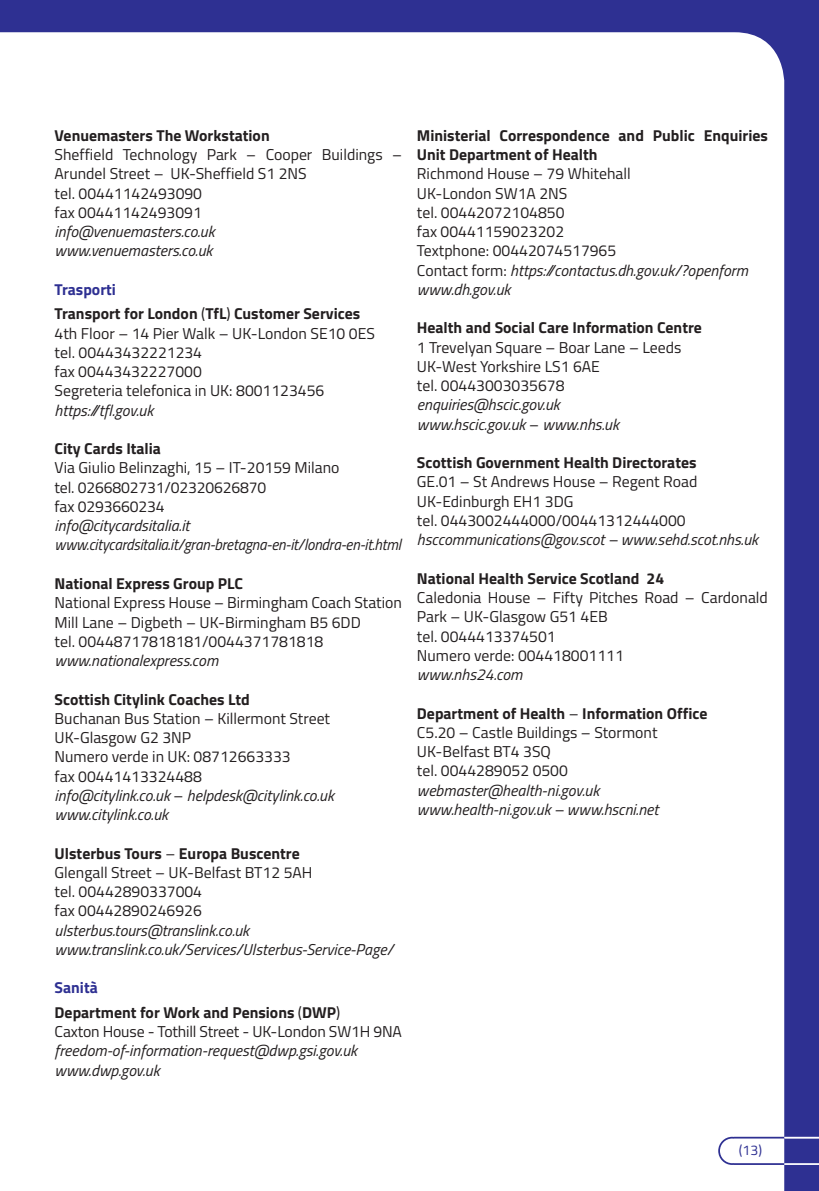
<style>
.page{position:relative;width:819px;height:1191px;background:#2e3092}
.page>*{position:absolute;margin:0;border:0;box-sizing:border-box;transform-origin:0 0}
.tel{font:15.75px/19.2px "Titillium";color:#231f20}
.tel-2{font:italic 15.75px "Titillium";color:#231f20}
.tel-3{font:700 15.75px/19.2px "Titillium";color:#231f20}
.HTML_Address{font:15.75px "Titillium";color:#231f20}
.HTML_Address-2{font:italic 15.75px "Titillium";color:#231f20}
.Heading_6{font:15.75px "Titillium";color:#231f20}
.HTML_Address-3{font:700 15.75px "Titillium";color:#231f20}
.tel-4{font:italic 15.75px "Titillium";color:#231f20;scale:.95 1}
.Heading_6-2{font:italic 15.75px "Titillium";color:#231f20}
.Heading_6-3{font:700 15.75px "Titillium";color:#231f20}
.t1{font:700 15.75px "Titillium";color:#2e3092}
.t2{font:14px "Titillium";color:#2e3092}
.s1{font-weight:400}
.s2{font-style:normal}
</style>
<div class="page">
<div style="left:0;top:32px;width:784px;height:1159px;background:#fff"></div>
<svg style="left:717px;top:1135px;width:102px;height:30px"></svg>
<hr style="left:784px;top:1136px;width:35px;height:2px;background:#fff">
<hr style="left:784px;top:1163px;width:35px;height:2px;background:#fff">
<p class="tel-3" style="left:55px;top:125px;width:217px">Venuemasters The Workstation</p>
<p class="tel" style="left:55px;top:144px;width:349px">Sheffield Technology Park – Cooper Buildings –<br>Arundel Street – UK-Sheffield S1 2NS</p>
<p class="tel" style="left:55px;top:183px;width:149px">tel. 00441142493090</p>
<p class="tel" style="left:55px;top:202px;width:149px">fax 00441142493091</p>
<p class="tel-2" style="left:55px;top:220px;width:162px">info@venuemasters.co.uk</p>
<p class="tel-2" style="left:55px;top:239px;width:159px">www.venuemasters.co.uk</p>
<p class="t1" style="left:55px;top:277px;width:63px">Trasporti</p>
<p class="tel-3" style="left:55px;top:303px;width:307px">Transport for London <span class="s1">(</span>TfL<span class="s1">)</span> Customer Services</p>
<p class="tel" style="left:55px;top:323px;width:322px">4th Floor – 14 Pier Walk – UK-London SE10 0ES</p>
<p class="tel" style="left:55px;top:342px;width:149px">tel. 00443432221234</p>
<p class="tel" style="left:55px;top:361px;width:149px">fax 00443432227000</p>
<p class="tel" style="left:55px;top:380px;width:271px">Segreteria telefonica in UK: 8001123456</p>
<p class="tel-2" style="left:55px;top:398px;width:100px">https://tfl.gov.uk</p>
<p class="tel-3" style="left:55px;top:438px;width:108px">City Cards Italia</p>
<p class="tel" style="left:55px;top:457px;width:286px">Via Giulio Belinzaghi, 15 – IT-20159 Milano</p>
<p class="tel" style="left:55px;top:477px;width:213px">tel. 0266802731/02320626870</p>
<p class="tel" style="left:55px;top:496px;width:111px">fax 0293660234</p>
<p class="tel-2" style="left:55px;top:514px;width:136px">info@citycardsitalia.it</p>
<p class="tel-4" style="left:55px;top:533px;width:366px">www.citycardsitalia.it/gran-bretagna-en-it/londra-en-it.html</p>
<p class="tel-3" style="left:55px;top:573px;width:190px">National Express Group PLC</p>
<p class="tel" style="left:55px;top:592px;width:349px">National Express House – Birmingham Coach Station</p>
<p class="tel" style="left:55px;top:611px;width:308px">Mill Lane – Digbeth – UK-Birmingham B5 6DD</p>
<p class="tel" style="left:55px;top:631px;width:270px">tel. 00448717818181/0044371781818</p>
<p class="tel-2" style="left:55px;top:649px;width:165px">www.nationalexpress.com</p>
<p class="tel-3" style="left:55px;top:688px;width:197px">Scottish Citylink Coaches Ltd</p>
<p class="tel" style="left:55px;top:708px;width:277px">Buchanan Bus Station – Killermont Street</p>
<p class="tel" style="left:55px;top:727px;width:138px">UK-Glasgow G2 3NP</p>
<p class="tel" style="left:55px;top:746px;width:237px">Numero verde in UK: 08712663333</p>
<p class="tel" style="left:55px;top:765px;width:149px">fax 00441413324488</p>
<p class="tel-2" style="left:55px;top:783px;width:281px">info@citylink.co.uk <span class="s2">–</span> helpdesk@citylink.co.uk</p>
<p class="tel-2" style="left:55px;top:803px;width:115px">www.citylink.co.uk</p>
<p class="tel-3" style="left:55px;top:842px;width:247px">Ulsterbus Tours <span class="s1">–</span> Europa Buscentre</p>
<p class="tel" style="left:55px;top:862px;width:259px">Glengall Street – UK-Belfast BT12 5AH</p>
<p class="tel" style="left:55px;top:881px;width:149px">tel. 00442890337004</p>
<p class="tel" style="left:55px;top:900px;width:149px">fax 00442890246926</p>
<p class="tel-2" style="left:55px;top:918px;width:196px">ulsterbus.tours@translink.co.uk</p>
<p class="tel-2" style="left:55px;top:937px;width:340px">www.translink.co.uk/Services/Ulsterbus-Service-Page/</p>
<p class="t1" style="left:55px;top:975px;width:45px">Sanità</p>
<p class="tel-3" style="left:55px;top:1002px;width:287px">Department for Work and Pensions <span class="s1">(</span>DWP<span class="s1">)</span></p>
<p class="tel" style="left:55px;top:1021px;width:349px">Caxton House - Tothill Street - UK-London SW1H 9NA</p>
<p class="tel-2" style="left:55px;top:1039px;width:304px">freedom-of-information-request@dwp.gsi.gov.uk</p>
<p class="tel-2" style="left:55px;top:1058px;width:107px">www.dwp.gov.uk</p>
<p class="tel-3" style="left:417px;top:125px;width:352px">Ministerial Correspondence and Public Enquiries<br>Unit Department of Health</p>
<p class="tel" style="left:417px;top:163px;width:215px">Richmond House – 79 Whitehall</p>
<p class="tel" style="left:417px;top:183px;width:152px">UK-London SW1A 2NS</p>
<p class="tel" style="left:417px;top:202px;width:149px">tel. 00442072104850</p>
<p class="tel" style="left:417px;top:221px;width:149px">fax 00441159023202</p>
<p class="tel" style="left:417px;top:240px;width:201px">Textphone: 00442074517965</p>
<p class="tel-2" style="left:417px;top:258px;width:332px"><span class="s2">Contact form:</span> https://contactus.dh.gov.uk/?openform</p>
<p class="tel-2" style="left:417px;top:278px;width:95px">www.dh.gov.uk</p>
<p class="HTML_Address-3" style="left:417px;top:316px;width:286px">Health and Social Care Information Centre</p>
<p class="HTML_Address" style="left:417px;top:335px;width:266px">1 Trevelyan Square – Boar Lane – Leeds</p>
<p class="HTML_Address" style="left:417px;top:355px;width:184px">UK-West Yorkshire LS1 6AE</p>
<p class="HTML_Address" style="left:417px;top:374px;width:149px">tel. 00443003035678</p>
<p class="HTML_Address-2" style="left:417px;top:393px;width:144px">enquiries@hscic.gov.uk</p>
<p class="HTML_Address-2" style="left:417px;top:412px;width:203px">www.hscic.gov.uk <span class="s2">–</span> www.nhs.uk</p>
<p class="Heading_6-3" style="left:417px;top:450px;width:281px">Scottish Government Health Directorates</p>
<p class="Heading_6" style="left:417px;top:470px;width:282px">GE.01 – St Andrews House – Regent Road</p>
<p class="Heading_6" style="left:417px;top:489px;width:158px">UK-Edinburgh EH1 3DG</p>
<p class="Heading_6" style="left:417px;top:509px;width:270px">tel. 0443002444000/00441312444000</p>
<p class="Heading_6-2" style="left:417px;top:528px;width:343px">hsccommunications@gov.scot – www.sehd.scot.nhs.uk</p>
<p class="tel-3" style="left:417px;top:568px;width:249px">National Health Service Scotland 24</p>
<p class="tel" style="left:417px;top:587px;width:352px">Caledonia House – Fifty Pitches Road – Cardonald<br>Park – UK-Glasgow G51 4EB</p>
<p class="tel" style="left:417px;top:625px;width:140px">tel. 0044413374501</p>
<p class="tel" style="left:417px;top:645px;width:208px">Numero verde: 004418001111</p>
<p class="tel-2" style="left:417px;top:663px;width:107px">www.nhs24.com</p>
<p class="HTML_Address-3" style="left:417px;top:701px;width:292px">Department of Health <span class="s1">–</span> Information Office</p>
<p class="HTML_Address" style="left:417px;top:720px;width:242px">C5.20 – Castle Buildings – Stormont</p>
<p class="HTML_Address" style="left:417px;top:740px;width:135px">UK-Belfast BT4 3SQ</p>
<p class="HTML_Address" style="left:417px;top:759px;width:152px">tel. 0044289052 0500</p>
<p class="HTML_Address-2" style="left:417px;top:778px;width:184px">webmaster@health-ni.gov.uk</p>
<p class="HTML_Address-2" style="left:417px;top:797px;width:243px">www.health-ni.gov.uk – www.hscni.net</p>
<p class="t2" style="left:739px;top:1139px;width:25px">(13)</p>
</div>
